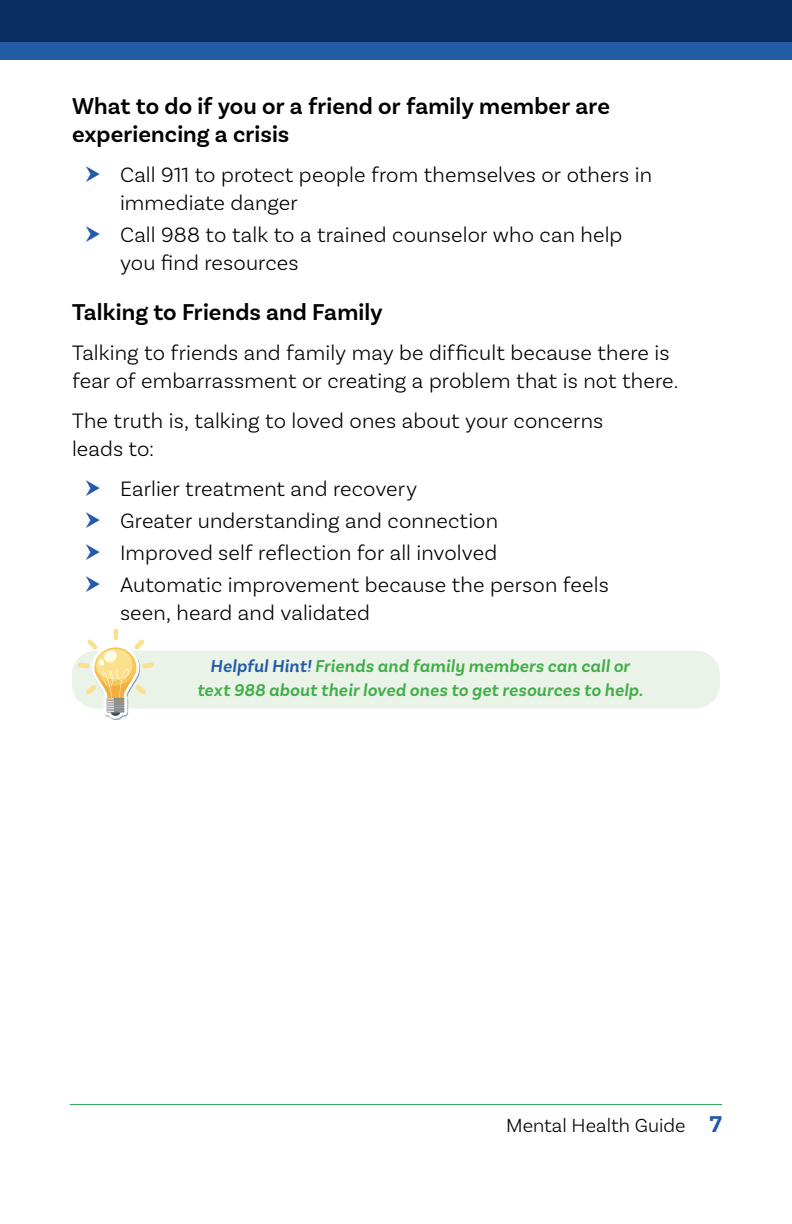
<style>
.page{position:relative;width:792px;height:1224px;background:#fff}
.page>*{position:absolute;margin:0;border:0;box-sizing:border-box;transform-origin:0 0}
.t1{font:600 24px/28px "Basic Sans";letter-spacing:.005em;color:#000}
.t2{font:300 22px/28px "Basic Sans";letter-spacing:.005em;color:#000}
.t3{font:300 20px "Basic Sans";color:#000}
.t4{font:italic 600 18px/24px "Basic Sans";letter-spacing:.015em;color:#41ad49;text-align:center}
.s1{color:#245ba6}
.s2{font-weight:700;font-size:24px;color:#245ba6}
</style>
<div class="page">
<div style="left:72px;top:650px;width:648px;height:58px;background:#eaf3e7;border-radius:24px"></div>
<div style="left:113px;top:628px;width:5px;height:12px;background:#fbe08e;border-radius:2px"></div>
<svg style="left:78px;top:639px;width:76px;height:81px"></svg>
<div style="left:0;top:0;width:792px;height:60px;background:#0a2e61"></div>
<div style="left:0;top:42px;width:792px;height:18px;background:#245ba6"></div>
<hr style="left:70px;top:1104px;width:652px;height:1px;background:#34a960">
<p class="t1" style="left:72px;top:92px;width:539px">What to do if you or a friend or family member are experiencing a crisis</p>
<p class="t2" style="left:120px;top:160px;width:534px">Call 911 to protect people from themselves or others in immediate danger</p>
<p class="t2" style="left:120px;top:220px;width:504px">Call 988 to talk to a trained counselor who can help you find resources</p>
<p class="t1" style="left:72px;top:298px;width:312px">Talking to Friends and Family</p>
<p class="t2" style="left:72px;top:338px;width:608px">Talking to friends and family may be difficult because there is fear of embarrassment or creating a problem that is not there.</p>
<p class="t2" style="left:72px;top:406px;width:533px">The truth is, talking to loved ones about your concerns leads to:</p>
<p class="t2" style="left:120px;top:472px;width:490px;line-height:32px">Earlier treatment and recovery<br>Greater understanding and connection<br>Improved self reflection for all involved<br>Automatic improvement because the person feels</p>
<p class="t2" style="left:120px;top:598px;width:252px">seen, heard and validated</p>
<p class="t4" style="left:197px;top:654px;width:447px"><span class="s1">Helpful Hint!</span> Friends and family members can call or text 988 about their loved ones to get resources to help.</p>
<p class="t3" style="left:506px;top:1113px;width:217px">Mental Health Guide <span class="s2">7</span></p>
</div>
